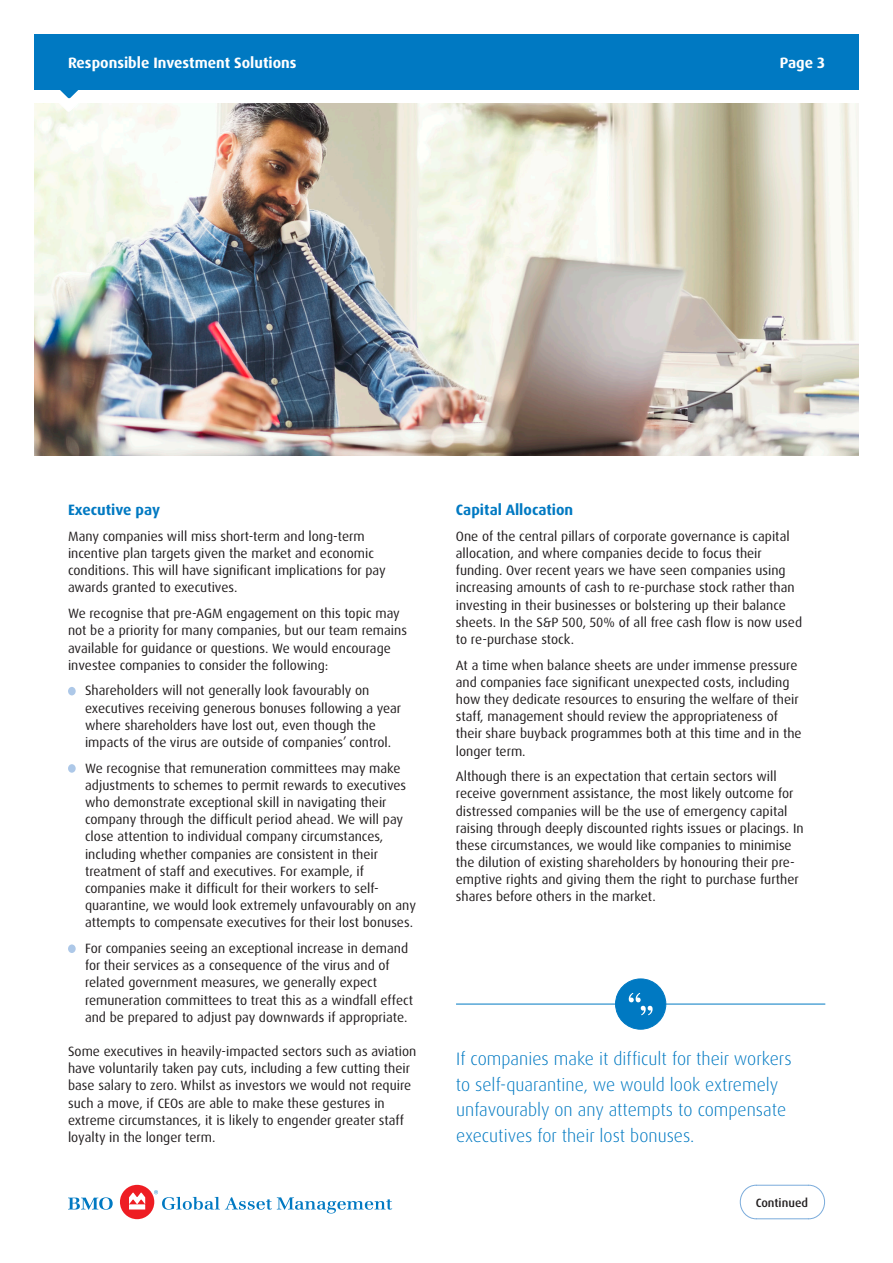
<style>
.page{position:relative;width:893px;height:1263px;background:#fff}
.page>*{position:absolute;margin:0;border:0;box-sizing:border-box;transform-origin:0 0}
.MC_body{font:300 18px/25.5px "Dax Pro";color:#0079c2}
.Header_date{font:700 15px "Dax Pro";color:#fff}
.Heading_10pt_blue__2{font:700 15px "Dax Pro";color:#0079c2}
.Header_page_no{font:700 15px "Dax Pro";color:#fff}
.Body_9pt__2mm{font:13.5px/17.1px "Dax Pro";color:#231f20}
.Continued{font:500 12px "Dax Pro";color:#231f20}
</style>
<div class="page">
<img style="left:34px;top:112px;width:825px;height:343px">
<div style="left:34px;top:34px;width:825px;height:56px;background:#0079c2"></div>
<svg style="left:34px;top:90px;width:825px;height:22px"></svg>
<div style="left:68px;top:687px;width:8px;height:8px;background:#adc8e8;border-radius:50%"></div>
<div style="left:68px;top:764px;width:8px;height:9px;background:#adc8e8;border-radius:50%"></div>
<div style="left:68px;top:944px;width:8px;height:9px;background:#adc8e8;border-radius:50%"></div>
<svg style="left:739px;top:1184px;width:86px;height:35px"></svg>
<svg style="left:68px;top:1197px;width:45px;height:13px"></svg>
<div style="left:120px;top:1185px;width:34px;height:34px;background:#ee1d23;border-radius:50%"></div>
<svg style="left:129px;top:1192px;width:16px;height:17px"></svg>
<svg style="left:154px;top:1190px;width:238px;height:23px"></svg>
<hr style="left:456px;top:1004px;width:369px;height:1px;background:#0079c2">
<div style="left:615px;top:979px;width:51px;height:50px;background:#0079c2;border-radius:50%"></div>
<div style="left:615px;top:978px;width:51px;height:51px;border:1px solid #0079c2;border-radius:50%"></div>
<svg style="left:629px;top:993px;width:24px;height:22px"></svg>
<p class="Header_date" style="left:68px;top:53px;width:230px">Responsible Investment Solutions</p>
<p class="Header_page_no" style="left:780px;top:53px;width:47px">Page 3</p>
<p class="Heading_10pt_blue__2" style="left:68px;top:500px;width:94px">Executive pay</p>
<p class="Body_9pt__2mm" style="left:68px;top:528px;width:319px">Many companies will miss short-term and long-term incentive plan targets given the market and economic conditions. This will have significant implications for pay awards granted to executives.</p>
<p class="Body_9pt__2mm" style="left:68px;top:605px;width:340px">We recognise that pre-AGM engagement on this topic may not be a priority for many companies, but our team remains available for guidance or questions. We would encourage investee companies to consider the following:</p>
<p class="Body_9pt__2mm" style="left:85px;top:682px;width:318px">Shareholders will not generally look favourably on executives receiving generous bonuses following a year where shareholders have lost out, even though the impacts of the virus are outside of companies’ control.</p>
<p class="Body_9pt__2mm" style="left:85px;top:759px;width:332px">We recognise that remuneration committees may make adjustments to schemes to permit rewards to executives who demonstrate exceptional skill in navigating their company through the difficult period ahead. We will pay close attention to individual company circumstances, including whether companies are consistent in their treatment of staff and executives. For example, if companies make it difficult for their workers to self&shy;quarantine, we would look extremely unfavourably on any attempts to compensate executives for their lost bonuses.</p>
<p class="Body_9pt__2mm" style="left:85px;top:940px;width:330px">For companies seeing an exceptional increase in demand for their services as a consequence of the virus and of related government measures, we generally expect remuneration committees to treat this as a windfall effect and be prepared to adjust pay downwards if appropriate.</p>
<p class="Body_9pt__2mm" style="left:68px;top:1043px;width:350px">Some executives in heavily-impacted sectors such as aviation have voluntarily taken pay cuts, including a few cutting their base salary to zero. Whilst as investors we would not require such a move, if CEOs are able to make these gestures in extreme circumstances, it is likely to engender greater staff loyalty in the longer term.</p>
<p class="Heading_10pt_blue__2" style="left:456px;top:500px;width:119px">Capital Allocation</p>
<p class="Body_9pt__2mm" style="left:456px;top:528px;width:348px">One of the central pillars of corporate governance is capital allocation, and where companies decide to focus their funding. Over recent years we have seen companies using increasing amounts of cash to re-purchase stock rather than investing in their businesses or bolstering up their balance sheets. In the S&amp;P 500, 50% of all free cash flow is now used to re-purchase stock.</p>
<p class="Body_9pt__2mm" style="left:456px;top:656px;width:347px">At a time when balance sheets are under immense pressure and companies face significant unexpected costs, including how they dedicate resources to ensuring the welfare of their staff, management should review the appropriateness of their share buyback programmes both at this time and in the longer term.</p>
<p class="Body_9pt__2mm" style="left:456px;top:768px;width:349px">Although there is an expectation that certain sectors will receive government assistance, the most likely outcome for distressed companies will be the use of emergency capital raising through deeply discounted rights issues or placings. In these circumstances, we would like companies to minimise the dilution of existing shareholders by honouring their pre&shy;emptive rights and giving them the right to purchase further shares before others in the market.</p>
<p class="MC_body" style="left:456px;top:1046px;width:337px">If companies make it difficult for their workers to self-quarantine, we would look extremely unfavourably on any attempts to compensate executives for their lost bonuses.</p>
<p class="Continued" style="left:756px;top:1195px;width:54px">Continued</p>
</div>
